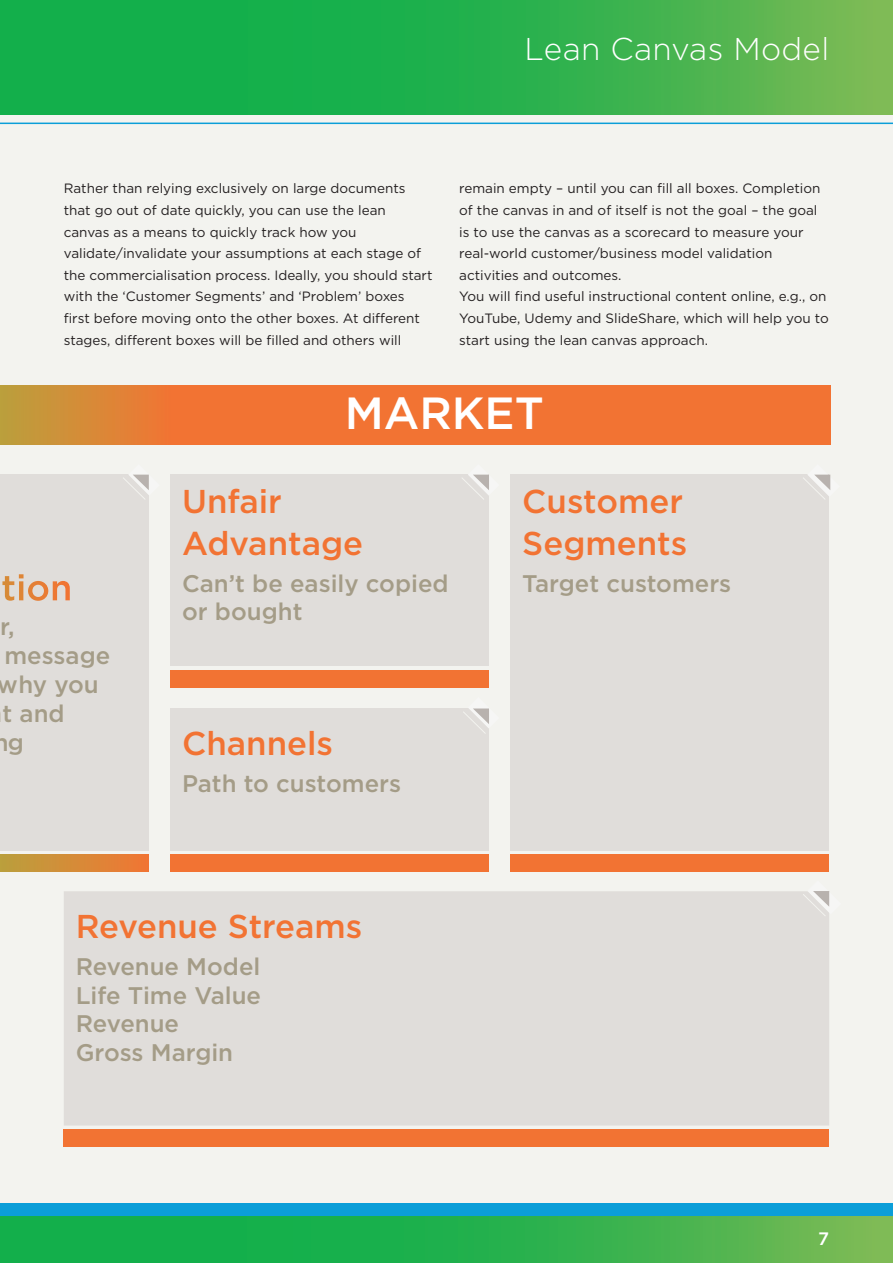
<style>
.page{position:relative;width:893px;height:1263px;background:#f3f3ef}
.page>*{position:absolute;margin:0;border:0;box-sizing:border-box;transform-origin:0 0}
.t1{font:500 45px "Gotham";color:#fff}
.t2{font:500 33px/42px "Gotham";color:#f27333}
.t3{font:300 31.5px "Gotham";letter-spacing:.01em;color:#fff}
.t4{font:500 24px/28.8px "Gotham";color:#a49c87}
.t5{font:500 18px "Gotham";color:#fff}
.t6{font:13.5px/21.6px "Gotham";color:#231f20}
</style>
<div class="page">
<div style="left:0;top:1203px;width:893px;height:19px;background:#0b9ed8"></div>
<svg style="left:1px;top:0;width:892px;height:115px;background:#2fb14d"></svg>
<hr style="left:0;top:0;width:1px;height:115px;background:#13af4b">
<hr style="left:0;top:123px;width:893px;height:1px;background:#0b9ed8">
<svg style="left:1px;top:1216px;width:892px;height:47px;background:#2fb14d"></svg>
<hr style="left:0;top:1216px;width:1px;height:47px;background:#13af4b">
<div style="left:58px;top:385px;width:772px;height:60px;background:#f27333"></div>
<div style="left:510px;top:475px;width:319px;height:376px;background:#e0ddda"></div>
<div style="left:170px;top:475px;width:319px;height:191px;background:#e0ddda"></div>
<div style="left:170px;top:708px;width:319px;height:143px;background:#e0ddda"></div>
<div style="left:64px;top:891px;width:765px;height:234px;background:#e0ddda"></div>
<div style="left:0;top:475px;width:149px;height:376px;background:#e0ddda"></div>
<div style="left:0;top:855px;width:149px;height:17px;background:linear-gradient(to right,#baa03d,#f17633)"></div>
<div style="left:0;top:385px;width:170px;height:60px;background:linear-gradient(to right,#baa03c,#f17634)"></div>
<div style="left:170px;top:855px;width:319px;height:17px;background:#f27333"></div>
<div style="left:170px;top:670px;width:319px;height:17px;background:#f27333"></div>
<div style="left:510px;top:855px;width:319px;height:17px;background:#f27333"></div>
<div style="left:64px;top:1130px;width:765px;height:17px;background:#f27333"></div>
<svg style="left:2px;top:574px;width:68px;height:27px"></svg>
<svg style="left:122px;top:474px;width:27px;height:25px"></svg>
<svg style="left:461px;top:474px;width:28px;height:26px"></svg>
<svg style="left:463px;top:708px;width:26px;height:26px"></svg>
<svg style="left:802px;top:474px;width:29px;height:25px"></svg>
<svg style="left:802px;top:891px;width:28px;height:26px"></svg>
<h3 class="t3" style="left:524px;top:38px;width:306px">Lean Canvas Model</h3>
<p class="t6" style="left:64px;top:179px;width:370px">Rather than relying exclusively on large documents that go out of date quickly, you can use the lean canvas as a means to quickly track how you validate/invalidate your assumptions at each stage of the commercialisation process. Ideally, you should start with the ‘Customer Segments’ and ‘Problem’ boxes first before moving onto the other boxes. At different stages, different boxes will be filled and others will</p>
<p class="t6" style="left:459px;top:179px;width:371px">remain empty – until you can fill all boxes. Completion of the canvas in and of itself is not the goal – the goal is to use the canvas as a scorecard to measure your real-world customer/business model validation activities and outcomes.<br>You will find useful instructional content online, e.g., on YouTube, Udemy and SlideShare, which will help you to start using the lean canvas approach.</p>
<h3 class="t4" style="left:0;top:614px;width:16px">r,</h3>
<h3 class="t4" style="left:4px;top:643px;width:107px">message</h3>
<h3 class="t4" style="left:-2px;top:672px;width:102px">why you</h3>
<h3 class="t4" style="left:3px;top:701px;width:64px">t and</h3>
<h3 class="t4" style="left:-7px;top:730px;width:32px">ng</h3>
<h1 class="t1" style="left:345px;top:397px;width:201px">MarKET</h1>
<h2 class="t2" style="left:182px;top:483px;width:183px">unfair advantage</h2>
<h3 class="t4" style="left:182px;top:571px;width:268px">can’t be easily copied or bought</h3>
<h2 class="t2" style="left:182px;top:725px;width:153px">channels</h2>
<h3 class="t4" style="left:182px;top:771px;width:221px">path to customers</h3>
<h2 class="t2" style="left:522px;top:483px;width:167px">customer<br>Segments</h2>
<h3 class="t4" style="left:522px;top:571px;width:210px">Target customers</h3>
<h2 class="t2" style="left:76px;top:908px;width:288px">revenue Streams</h2>
<h3 class="t4" style="left:76px;top:954px;width:187px">revenue Model<br>Life Time value revenue<br>Gross Margin</h3>
<h3 class="t5" style="left:818px;top:1232px;width:12px">7</h3>
</div>
